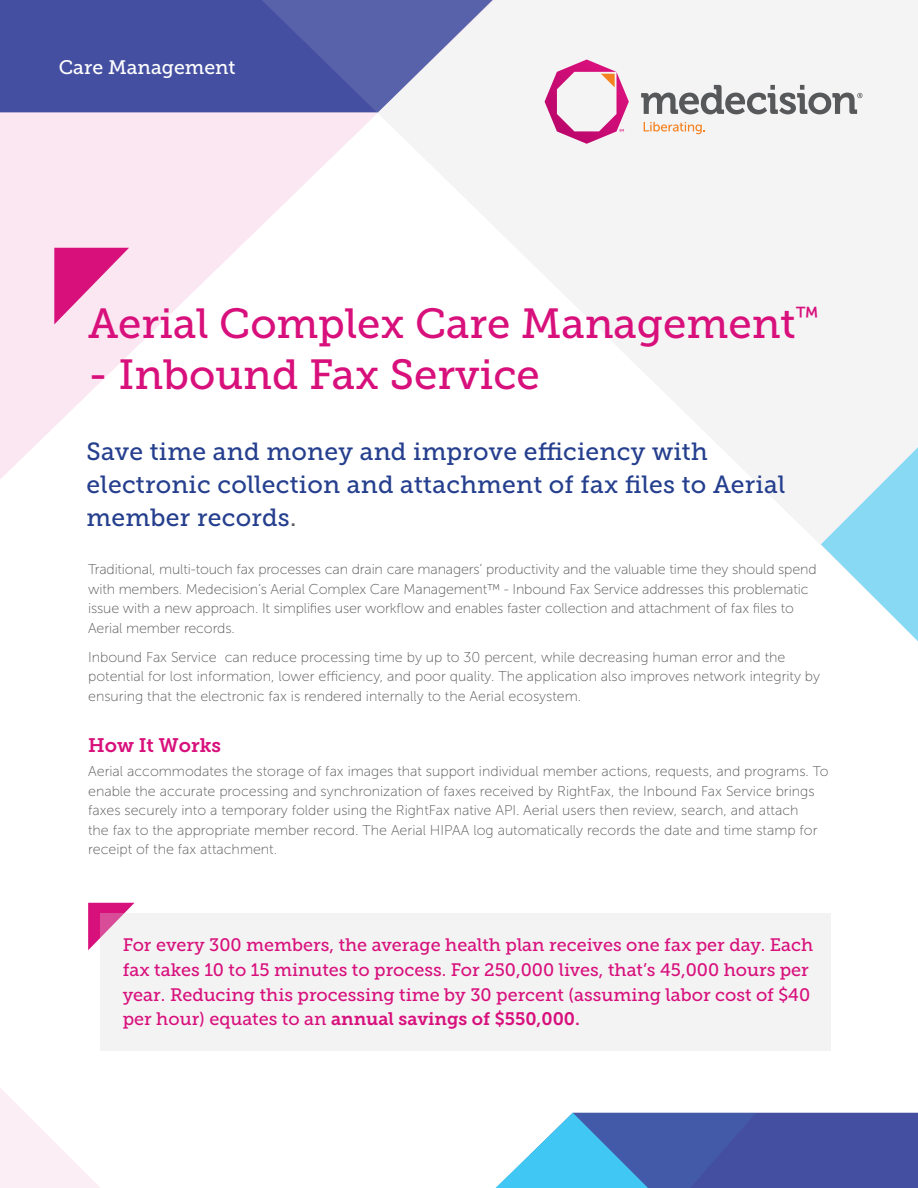
<style>
.page{position:relative;width:918px;height:1188px;background:#fff}
.page>*{position:absolute;margin:0;border:0;box-sizing:border-box;transform-origin:0 0}
.Page_Title{font:42px "Museo Slab 500";color:#d8107c}
.Subtitle{font:24.75px/33px "Museo Slab 500";letter-spacing:.01em;color:#253f8e}
.Subtitle-2{font:19.5px "Museo Slab 500";color:#fff}
.Subtitle-3{font:19.5px "Museo Slab 700";color:#d8107c}
.Subtitle-4{font:18px/24.8px "Museo Slab 500";color:#d8107c}
.Bodycopy{font:14.25px/19.5px "Museo Sans 100";color:#57585a}
.s1{color:#57585a}
.s2{font-family:"Museo Slab 700"}
</style>
<div class="page">
<svg style="left:0;top:112px;width:252px;height:367px;fill:#fbe7f2"></svg>
<div style="left:0;top:0;width:252px;height:112px;background:#444fa1"></div>
<svg style="left:252px;top:0;width:666px;height:545px;fill:#f4f4f5"></svg>
<svg style="left:545px;top:60px;width:84px;height:84px"></svg>
<svg style="left:641px;top:85px;width:222px;height:29px"></svg>
<svg style="left:644px;top:122px;width:61px;height:12px"></svg>
<svg style="left:821px;top:414px;width:97px;height:228px"></svg>
<svg style="left:54px;top:248px;width:75px;height:76px;background:#e97bb6"></svg>
<svg style="left:496px;top:1113px;width:422px;height:75px;background:#5377ba"></svg>
<svg style="left:0;top:1088px;width:100px;height:100px"></svg>
<svg style="left:88px;top:903px;width:46px;height:47px"></svg>
<div style="left:100px;top:913px;width:731px;height:138px;background:#f3f3f4"></div>
<p class="Subtitle-2" style="left:59px;top:57px;width:178px">Care Management</p>
<p class="Page_Title" style="left:88px;top:300px;width:732px">Aerial Complex Care Management<sup>™</sup></p>
<p class="Page_Title" style="left:88px;top:351px;width:453px">- Inbound Fax Service</p>
<p class="Subtitle" style="left:87px;top:435px;width:700px">Save time and money and improve efficiency with electronic collection and attachment of fax files to Aerial member records<span class="s1">.</span></p>
<p class="Bodycopy" style="left:88px;top:560px;width:730px">Traditional, multi-touch fax processes can drain care managers’ productivity and the valuable time they should spend with members. Medecision’s Aerial Complex Care Management™ - Inbound Fax Service addresses this problematic issue with a new approach. It simplifies user workflow and enables faster collection and attachment of fax files to Aerial member records.</p>
<p class="Bodycopy" style="left:88px;top:647px;width:734px">Inbound Fax Service can reduce processing time by up to 30 percent, while decreasing human error and the potential for lost information, lower efficiency, and poor quality. The application also improves network integrity by ensuring that the electronic fax is rendered internally to the Aerial ecosystem.</p>
<p class="Subtitle-3" style="left:88px;top:734px;width:135px">How It Works</p>
<p class="Bodycopy" style="left:88px;top:762px;width:742px">Aerial accommodates the storage of fax images that support individual member actions, requests, and programs. To enable the accurate processing and synchronization of faxes received by RightFax, the Inbound Fax Service brings faxes securely into a temporary folder using the RightFax native API. Aerial users then review, search, and attach<br>the fax to the appropriate member record. The Aerial HIPAA log automatically records the date and time stamp for receipt of the fax attachment.</p>
<p class="Subtitle-4" style="left:123px;top:933px;width:692px">For every 300 members, the average health plan receives one fax per day. Each fax takes 10 to 15 minutes to process. For 250,000 lives, that’s 45,000 hours per year. Reducing this processing time by 30 percent (assuming labor cost of $40 per hour) equates to an <span class="s2">annual savings of $550,000.</span></p>
</div>
